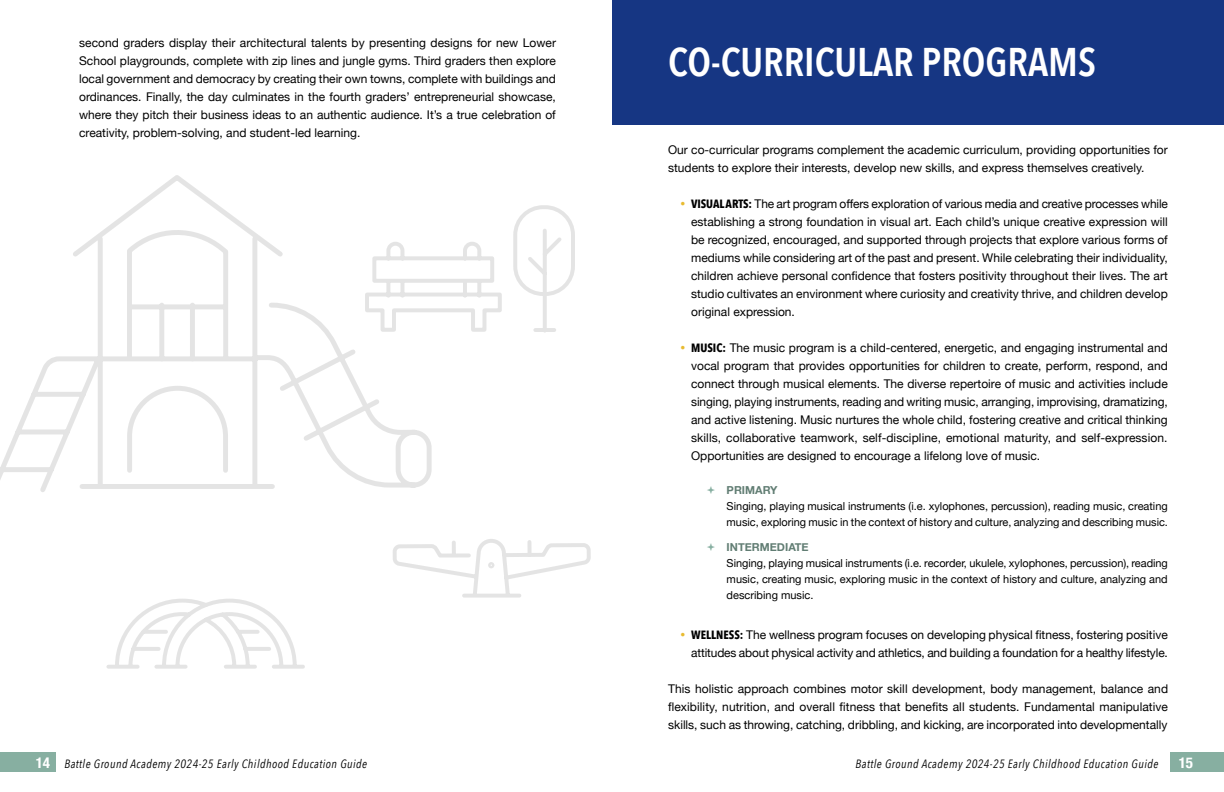
<style>
.page{position:relative;width:1224px;height:792px;background:#fff}
.page>*{position:absolute;margin:0;border:0;box-sizing:border-box;transform-origin:0 0}
.t1{font:600 40px "Avenir Next Condensed";color:#fff}
.t2{font:700 condensed 15px "Helvetica Neue";color:#fff}
.t3{font:12px/18px "Helvetica Neue";color:#000;text-align:justify}
.t4{font:italic 12px "Avenir Next Condensed";letter-spacing:.04em;color:#000}
.t5{font:11px/16px "Helvetica Neue";color:#000}
.t6{font:700 11px "Helvetica Neue";color:#617d73}
.s1{font-family:"Avenir Next Condensed";font-weight:700}
.s2{font-family:"Helvetica Neue";font-weight:700;font-style:normal;font-stretch:condensed;font-size:15px;color:#fff}
</style>
<div class="page">
<div style="left:612px;top:0;width:612px;height:124px;background:#163683"></div>
<div style="left:1171px;top:752px;width:53px;height:20px;background:#87afa1"></div>
<div style="left:0;top:752px;width:55px;height:20px;background:#87afa1"></div>
<svg style="left:0;top:175px;width:432px;height:317px"></svg>
<svg style="left:393px;top:539px;width:198px;height:59px"></svg>
<svg style="left:363px;top:203px;width:212px;height:131px"></svg>
<svg style="left:106px;top:599px;width:199px;height:70px"></svg>
<p class="t3" style="left:79px;top:35px;width:478px">second graders display their architectural talents by presenting designs for new Lower School playgrounds, complete with zip lines and jungle gyms. Third graders then explore local government and democracy by creating their own towns, complete with buildings and ordinances. Finally, the day culminates in the fourth graders’ entrepreneurial showcase, where they pitch their business ideas to an authentic audience. It’s a true celebration of creativity, problem-solving, and student-led learning.</p>
<h1 class="t1" style="left:668px;top:27px;width:429px">CO-CURRICULAR PROGRAMS</h1>
<p class="t3" style="left:668px;top:141px;width:501px">Our co-curricular programs complement the academic curriculum, providing opportunities for students to explore their interests, develop new skills, and express themselves creatively.</p>
<p class="t3" style="left:691px;top:195px;width:478px"><span class="s1">VISUAL ARTS:</span> The art program offers exploration of various media and creative processes while establishing a strong foundation in visual art. Each child’s unique creative expression will be recognized, encouraged, and supported through projects that explore various forms of mediums while considering art of the past and present. While celebrating their individuality, children achieve personal confidence that fosters positivity throughout their lives. The art studio cultivates an environment where curiosity and creativity thrive, and children develop original expression.</p>
<p class="t3" style="left:691px;top:339px;width:478px"><span class="s1">MUSIC:</span> The music program is a child-centered, energetic, and engaging instrumental and vocal program that provides opportunities for children to create, perform, respond, and connect through musical elements. The diverse repertoire of music and activities include singing, playing instruments, reading and writing music, arranging, improvising, dramatizing, and active listening. Music nurtures the whole child, fostering creative and critical thinking skills, collaborative teamwork, self-discipline, emotional maturity, and self-expression.<br>Opportunities are designed to encourage a lifelong love of music.</p>
<p class="t6" style="left:727px;top:481px;width:52px">PRIMARY</p>
<p class="t5" style="left:727px;top:499px;width:443px">Singing, playing musical instruments (i.e. xylophones, percussion), reading music, creating music, exploring music in the context of history and culture, analyzing and describing music.</p>
<p class="t6" style="left:727px;top:538px;width:84px">INTERMEDIATE</p>
<p class="t5" style="left:727px;top:556px;width:443px;text-align:justify">Singing, playing musical instruments (i.e. recorder, ukulele, xylophones, percussion), reading music, creating music, exploring music in the context of history and culture, analyzing and describing music.</p>
<p class="t3" style="left:691px;top:627px;width:478px"><span class="s1">WELLNESS:</span> The wellness program focuses on developing physical fitness, fostering positive attitudes about physical activity and athletics, and building a foundation for a healthy lifestyle.</p>
<p class="t3" style="left:668px;top:681px;width:502px">This holistic approach combines motor skill development, body management, balance and flexibility, nutrition, and overall fitness that benefits all students. Fundamental manipulative skills, such as throwing, catching, dribbling, and kicking, are incorporated into developmentally</p>
<p class="t4" style="left:36px;top:757px;width:333px"><span class="s2">14</span> Battle Ground Academy 2024-25 Early Childhood Education Guide</p>
<p class="t4" style="left:856px;top:757px;width:304px">Battle Ground Academy 2024-25 Early Childhood Education Guide</p>
<p class="t2" style="left:1179px;top:750px;width:16px">15</p>
</div>
